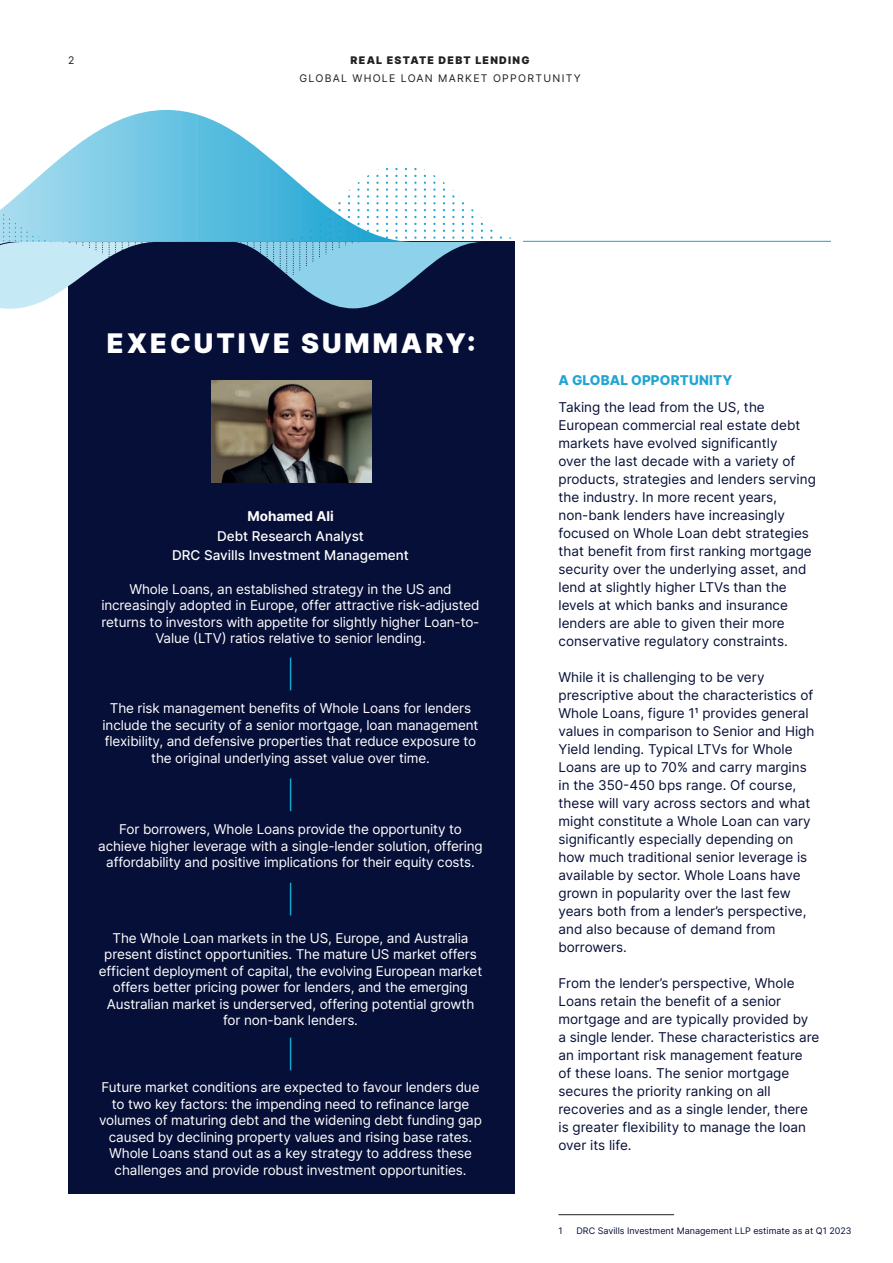
<style>
.page{position:relative;width:893px;height:1263px;background:#fff}
.page>*{position:absolute;margin:0;border:0;box-sizing:border-box;transform-origin:0 0}
.t1{font:900 27px "Inter";letter-spacing:.11em;color:#fff}
.t2{font:13.5px/18px "Inter";color:#060f37}
.t3{font:13.5px/16.5px "Inter";letter-spacing:-.01em;color:#fff;text-align:center}
.t4{font:500 13.5px/19.5px "Inter";color:#fff;text-align:center}
.t5{font:800 13.5px "Inter";letter-spacing:.01em;color:#21a5d3}
.t6{font:700 13.5px "Inter";color:#fff}
.t7{font:10.5px "Inter";letter-spacing:.12em;color:#231f20}
.t8{font:900 10.5px "Inter";letter-spacing:.12em;color:#231f20}
.t9{font:9px "Inter";color:#060f37}
</style>
<div class="page">
<div style="left:68px;top:241px;width:446px;height:953px;background:#060f37"></div>
<img style="left:211px;top:380px;width:160px;height:102px">
<hr style="left:290px;top:658px;width:1px;height:32px;background:#15a7d0">
<hr style="left:290px;top:778px;width:1px;height:33px;background:#15a7d0">
<hr style="left:290px;top:883px;width:1px;height:32px;background:#15a7d0">
<hr style="left:290px;top:1038px;width:1px;height:32px;background:#15a7d0">
<svg style="left:0;top:110px;width:277px;height:132px"></svg>
<svg style="left:0;top:210px;width:162px;height:99px"></svg>
<svg style="left:234px;top:164px;width:249px;height:144px"></svg>
<svg style="left:490px;top:229px;width:2px;height:10px"></svg>
<hr style="left:523px;top:241px;width:308px;height:1px;background:#15a7d0">
<hr style="left:558px;top:1214px;width:116px;height:1px;background:#231f20">
<p class="t7" style="left:68px;top:53px;width:8px">2</p>
<p class="t8" style="left:351px;top:53px;width:180px">REAL ESTATE DEBT LENDING</p>
<p class="t7" style="left:299px;top:70px;width:283px">GLOBAL WHOLE LOAN MARKET OPPORTUNITY</p>
<h1 class="t1" style="left:107px;top:323px;width:370px">EXECUTIVE SUMMARY:</h1>
<p class="t6" style="left:247px;top:506px;width:88px">Mohamed Ali</p>
<p class="t4" style="left:172px;top:526px;width:238px">Debt Research Analyst<br>DRC Savills Investment Management</p>
<p class="t3" style="left:101px;top:580px;width:380px">Whole Loans, an established strategy in the US and increasingly adopted in Europe, offer attractive risk-adjusted returns to investors with appetite for slightly higher Loan-to-Value (LTV) ratios relative to senior lending.</p>
<p class="t3" style="left:103px;top:700px;width:377px">The risk management benefits of Whole Loans for lenders include the security of a senior mortgage, loan management flexibility, and defensive properties that reduce exposure to the original underlying asset value over time.</p>
<p class="t3" style="left:98px;top:820px;width:386px">For borrowers, Whole Loans provide the opportunity to achieve higher leverage with a single-lender solution, offering affordability and positive implications for their equity costs.</p>
<p class="t3" style="left:99px;top:929px;width:385px">The Whole Loan markets in the US, Europe, and Australia present distinct opportunities. The mature US market offers efficient deployment of capital, the evolving European market offers better pricing power for lenders, and the emerging Australian market is underserved, offering potential growth for non-bank lenders.</p>
<p class="t3" style="left:99px;top:1079px;width:384px">Future market conditions are expected to favour lenders due to two key factors: the impending need to refinance large volumes of maturing debt and the widening debt funding gap caused by declining property values and rising base rates.<br>Whole Loans stand out as a key strategy to address these challenges and provide robust investment opportunities.</p>
<p class="t5" style="left:559px;top:370px;width:175px">A GLOBAL OPPORTUNITY</p>
<p class="t2" style="left:558px;top:397px;width:259px">Taking the lead from the US, the European commercial real estate debt markets have evolved significantly<br>over the last decade with a variety of products, strategies and lenders serving the industry. In more recent years, non-bank lenders have increasingly focused on Whole Loan debt strategies that benefit from first ranking mortgage security over the underlying asset, and lend at slightly higher LTVs than the levels at which banks and insurance lenders are able to given their more conservative regulatory constraints.</p>
<p class="t2" style="left:558px;top:667px;width:257px">While it is challenging to be very prescriptive about the characteristics of Whole Loans, figure 11 provides general values in comparison to Senior and High Yield lending. Typical LTVs for Whole Loans are up to 70% and carry margins in the 350-450 bps range. Of course, these will vary across sectors and what might constitute a Whole Loan can vary significantly especially depending on how much traditional senior leverage is available by sector. Whole Loans have grown in popularity over the last few years both from a lender’s perspective, and also because of demand from borrowers.</p>
<p class="t2" style="left:558px;top:973px;width:262px">From the lender’s perspective, Whole Loans retain the benefit of a senior mortgage and are typically provided by a single lender. These characteristics are an important risk management feature<br>of these loans. The senior mortgage secures the priority ranking on all recoveries and as a single lender, there is greater flexibility to manage the loan over its life.</p>
<p class="t9" style="left:558px;top:1224px;width:6px">1</p>
<p class="t9" style="left:576px;top:1224px;width:277px">DRC Savills Investment Management LLP estimate as at Q1 2023</p>
</div>
